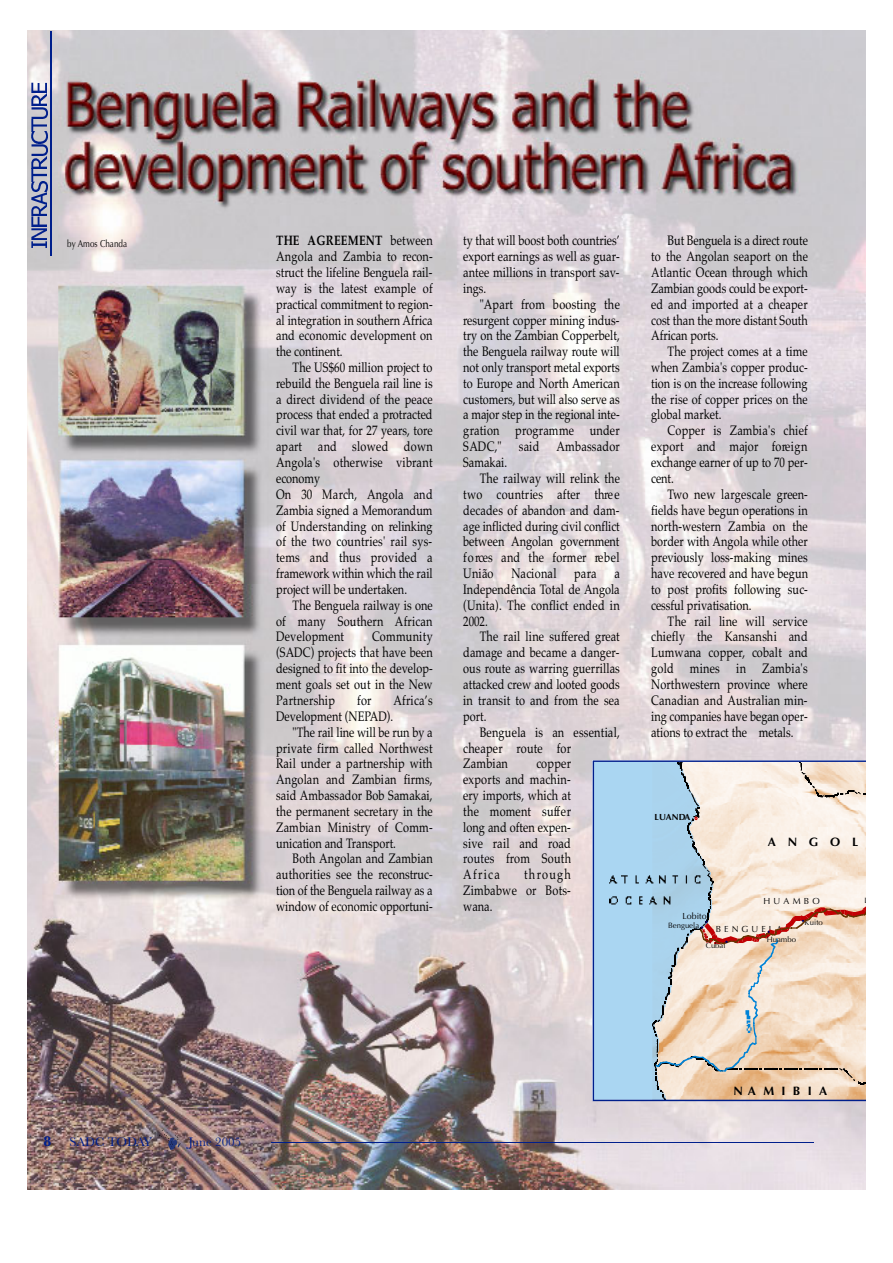
<style>
.page{position:relative;width:893px;height:1263px;background:#fff}
.page>*{position:absolute;margin:0;border:0;box-sizing:border-box;transform-origin:0 0}
.t1{font:700 14.4px "Baskerville";color:#001f8c}
.t2{font:13.65px/15.9px "Palatino";letter-spacing:.005em;color:#000;text-align:justify;scale:.8 1}
.t3{font:12.9px "Baskerville";color:#001f8c}
.t4{font:700 12.15px "Optima";letter-spacing:.6em;color:#000}
.t5{font:10.05px "Optima";color:#000;scale:.8 1}
.t6{font:8.85px "Optima";letter-spacing:.345em;color:#000}
.t7{font:700 8.85px "Optima";color:#000}
.t8{font:7.8px "Optima";color:#000}
.s1{font-weight:700}
</style>
<div class="page">
<img style="left:27px;top:30px;width:838px;height:1160px">
<hr style="left:271px;top:1142px;width:542px;height:1px;background:#001f8c">
<svg style="left:159px;top:1128px;width:23px;height:22px"></svg>
<img style="left:30px;top:242px;width:17px;height:5px">
<img style="left:30px;top:229px;width:17px;height:11px">
<img style="left:30px;top:145px;width:17px;height:81px">
<img style="left:30px;top:108px;width:17px;height:35px">
<img style="left:30px;top:83px;width:17px;height:22px">
<hr style="left:50px;top:31px;width:1px;height:224px;background:#001f8c">
<svg style="left:592px;top:760px;width:273px;height:341px;background:#d4d5d3"></svg>
<p class="t5" style="left:67px;top:239px;width:76px">by Amos Chanda</p>
<p class="t2" style="left:276px;top:234px;width:197px"><span class="s1">THE AGREEMENT</span> b e tw e e n Angola and Zambia to recon&shy;struct the lifeline Benguela rail&shy;way is the latest example of practical commitment to region&shy;al integration in southern Africa and economic development on the continent.</p>
<p class="t2" style="left:276px;top:361px;width:197px;text-align:left;text-indent:16px">The US$60 million project to rebuild the Benguela rail line is a direct dividend of the peace process that ended a protracted civil war that, for 27 years, tore apart and slowed down<br>Angola's otherwise vibrant economy<br>On 30 March, Angola and<br>Zambia signed a Memorandum of Understanding on relinking of the two countries' rail sys&shy;tems and thus provided a framework within which the rail project will be undertaken.</p>
<p class="t2" style="left:276px;top:599px;width:197px;text-indent:16px">The Benguela railway is one of many Southern A f r ic a n Development</p>
<p class="t2" style="left:276px;top:630px;width:197px;text-indent:96px">Community (SADC) projects that have been designed to fit into the develop&shy;ment goals set out in the New Partnership</p>
<p class="t2" style="left:357px;top:694px;width:19px">for</p>
<p class="t2" style="left:393px;top:694px;width:51px">A f r ic a ’s</p>
<p class="t2" style="left:276px;top:710px;width:148px">Development (NEPAD).</p>
<p class="t2" style="left:292px;top:726px;width:177px">"The rail line will be run by a</p>
<p class="t2" style="left:276px;top:742px;width:197px">private firm called Northwest</p>
<p class="t2" style="left:276px;top:757px;width:197px">Rail under a partnership with</p>
<p class="t2" style="left:276px;top:773px;width:197px">Angolan and Zambian firms,</p>
<p class="t2" style="left:276px;top:789px;width:197px">said Ambassador Bob Samakai,</p>
<p class="t2" style="left:276px;top:805px;width:197px">the permanent secretary in the</p>
<p class="t2" style="left:276px;top:821px;width:197px">Zambian Ministry of Comm-</p>
<p class="t2" style="left:276px;top:837px;width:151px">unication and Transport.</p>
<p class="t2" style="left:292px;top:852px;width:177px">Both Angolan and Zambian</p>
<p class="t2" style="left:276px;top:868px;width:197px">authorities see the reconstruc-</p>
<p class="t2" style="left:276px;top:884px;width:197px">tion of the Benguela railway as a</p>
<p class="t2" style="left:276px;top:900px;width:197px">window of economic opportuni-</p>
<p class="t2" style="left:463px;top:234px;width:197px">ty that will boost both countries’ export earnings as well as guar&shy;antee millions in transport sav&shy;ings.</p>
<p class="t2" style="left:463px;top:298px;width:197px;text-indent:16px">"Apart from boosting the resurgent copper mining indus&shy;try on the Zambian Copperbelt, the Benguela railway route will not only transport metal exports to Europe and North American customers, but will also serve as a major step in the regional inte&shy;gration programme under SADC," said A m b a s s a d o r Samakai.</p>
<p class="t2" style="left:463px;top:472px;width:197px;text-indent:16px">The railway will relink the two countries after thre e decades of abandon and dam&shy;age inflicted during civil conflict between Angolan government f o rces and the former re b e l União</p>
<p class="t2" style="left:511px;top:567px;width:58px">Nacional</p>
<p class="t2" style="left:574px;top:567px;width:30px">para</p>
<p class="t2" style="left:463px;top:567px;width:197px;text-indent:151px">a Independência Total de Angola (Unita). The conflict ended in 2002.</p>
<p class="t2" style="left:463px;top:630px;width:197px;text-indent:16px">The rail line suffered great damage and became a danger&shy;ous route as warring guerrillas attacked crew and looted goods in transit to and from the sea port.</p>
<p class="t2" style="left:463px;top:726px;width:197px;text-align:left;text-indent:16px">Benguela is an essential, cheaper route for<br>Zambian</p>
<p class="t2" style="left:463px;top:757px;width:136px;text-indent:73px">copper exports and machin&shy;ery imports, which at the moment suff e r long and often expen&shy;sive rail and ro a d routes from South Africa</p>
<p class="t2" style="left:463px;top:868px;width:136px;text-indent:61px">thro u g h Zimbabwe or Bots&shy;wana.</p>
<p class="t2" style="left:651px;top:234px;width:197px;text-indent:16px">But Benguela is a direct route to the Angolan seaport on the Atlantic Ocean through which Zambian goods could be export&shy;ed and imported at a cheaper cost than the more distant South African ports.</p>
<p class="t2" style="left:651px;top:345px;width:197px;text-indent:16px">The project comes at a time when Zambia's copper produc&shy;tion is on the increase following the rise of copper prices on the global market.</p>
<p class="t2" style="left:651px;top:424px;width:197px;text-indent:16px">Copper is Zambia's chief export and major fore i g n exchange earner of up to 70 per&shy;cent.</p>
<p class="t2" style="left:651px;top:488px;width:198px;text-indent:16px">Two new largescale green&shy;fields have begun operations in north-western Zambia on the border with Angola while other p reviously loss-making mines have recovered and have begun to post profits following suc&shy;cessful privatisation.</p>
<p class="t2" style="left:651px;top:615px;width:197px;text-indent:16px">The rail line will service chiefly the Kansanshi and Lumwana copper, cobalt and gold mines in Zambia's Northwestern province where Canadian and Australian min&shy;ing companies have began oper&shy;ations to extract the metals.</p>
<p class="t7" style="left:654px;top:814px;width:37px">LUANDA</p>
<p class="t4" style="left:768px;top:837px;width:92px">ANGOL</p>
<p class="t6" style="left:682px;top:912px;width:26px">Lobito</p>
<p class="t8" style="left:668px;top:922px;width:33px">Benguela</p>
<p class="t6" style="left:763px;top:897px;width:58px">HUAMBO</p>
<p class="t6" style="left:715px;top:925px;width:68px">BENGUELA</p>
<p class="t8" style="left:804px;top:920px;width:20px">Kuito</p>
<p class="t8" style="left:864px;top:898px;width:5px">L</p>
<p class="t8" style="left:705px;top:942px;width:21px">Cubal</p>
<p class="t8" style="left:766px;top:936px;width:31px">Huambo</p>
<p class="t1" style="left:43px;top:1132px;width:9px">8</p>
<p class="t3" style="left:69px;top:1134px;width:84px">SADC TODAY</p>
<p class="t3" style="left:188px;top:1134px;width:54px">June 2005</p>
<p class="t4" style="left:733px;top:1086px;width:95px">NAMIBIA</p>
</div>
